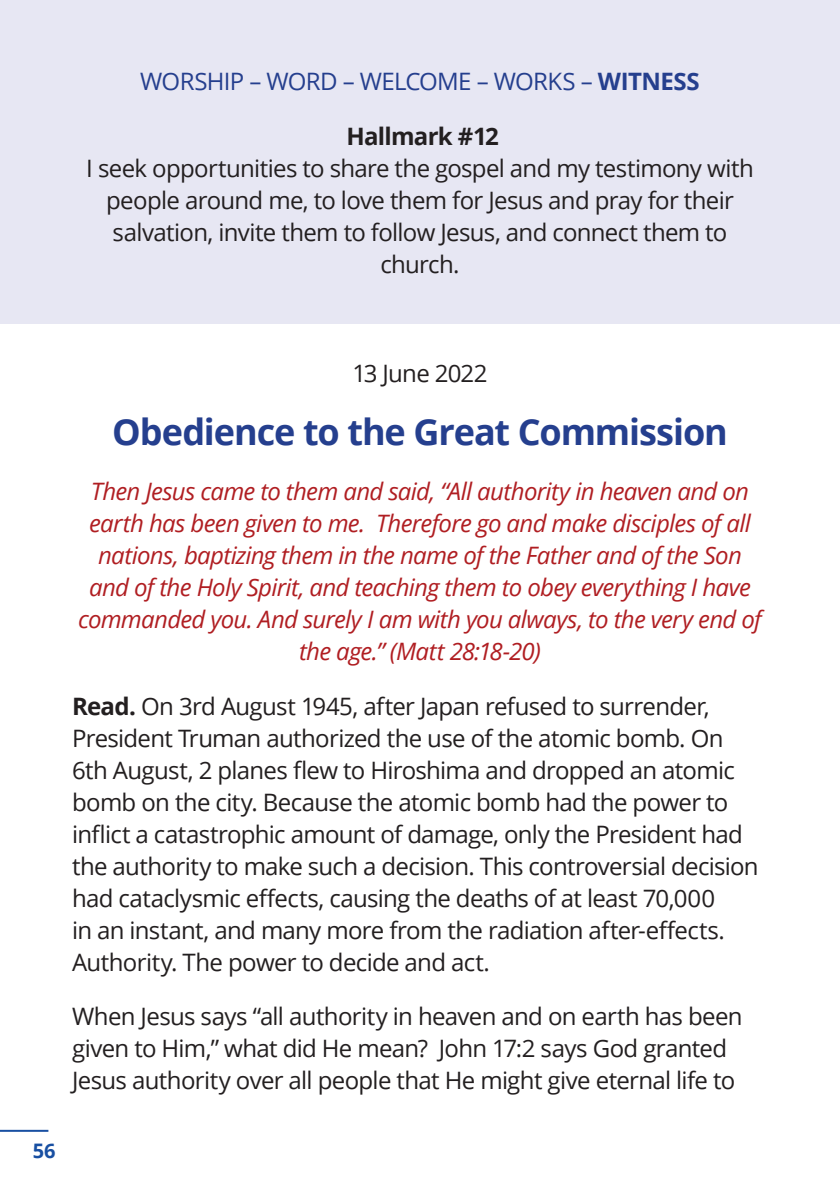
<style>
.page{position:relative;width:840px;height:1191px;background:#fff}
.page>*{position:absolute;margin:0;border:0;box-sizing:border-box;transform-origin:0 0}
.t1{font:700 36px "Open Sans";letter-spacing:-.03em;color:#253f8e}
.t2{font:24px/32px "Open Sans";letter-spacing:-.03em;color:#231f20}
.t3{font:italic 24px/32px "Open Sans";letter-spacing:-.03em;color:#b01e22;text-align:center}
.t4{font:24px "Open Sans";letter-spacing:-.03em;color:#253f8e}
.t5{font:700 24px "Open Sans";letter-spacing:-.03em;color:#231f20}
.t6{font:700 20px "Open Sans";color:#184fa2}
.s1{font-weight:700}
</style>
<div class="page">
<hr style="left:0;top:1129px;width:48px;height:2px;background:#184fa2">
<div style="left:0;top:0;width:839px;height:323px;background:#e7e7f3"></div>
<p class="t4" style="left:140px;top:65px;width:561px">WORSHIP – WORD – WELCOME – WORKS – <span class="s1">WITNESS</span></p>
<p class="t5" style="left:346px;top:119px;width:154px">Hallmark #12</p>
<p class="t2" style="left:86px;top:152px;width:668px;text-align:center">I seek opportunities to share the gospel and my testimony with people around me, to love them for Jesus and pray for their salvation, invite them to follow Jesus, and connect them to church.</p>
<p class="t2" style="left:352px;top:357px;width:137px">13 June 2022</p>
<h1 class="t1" style="left:112px;top:407px;width:617px">Obedience to the Great Commission</h1>
<p class="t3" style="left:78px;top:474px;width:684px">Then Jesus came to them and said, “All authority in heaven and on earth has been given to me. Therefore go and make disciples of all nations, baptizing them in the name of the Father and of the Son and of the Holy Spirit, and teaching them to obey everything I have commanded you. And surely I am with you always, to the very end of the age.” (Matt 28:18-20)</p>
<p class="t2" style="left:72px;top:689px;width:687px"><span class="s1">Read.</span> On 3rd August 1945, after Japan refused to surrender, President Truman authorized the use of the atomic bomb. On 6th August, 2 planes flew to Hiroshima and dropped an atomic bomb on the city. Because the atomic bomb had the power to inflict a catastrophic amount of damage, only the President had the authority to make such a decision. This controversial decision had cataclysmic effects, causing the deaths of at least 70,000<br>in an instant, and many more from the radiation after-effects.<br>Authority. The power to decide and act.</p>
<p class="t2" style="left:72px;top:1000px;width:671px">When Jesus says “all authority in heaven and on earth has been given to Him,” what did He mean? John 17:2 says God granted<br>Jesus authority over all people that He might give eternal life to</p>
<p class="t6" style="left:33px;top:1136px;width:24px">56</p>
</div>
